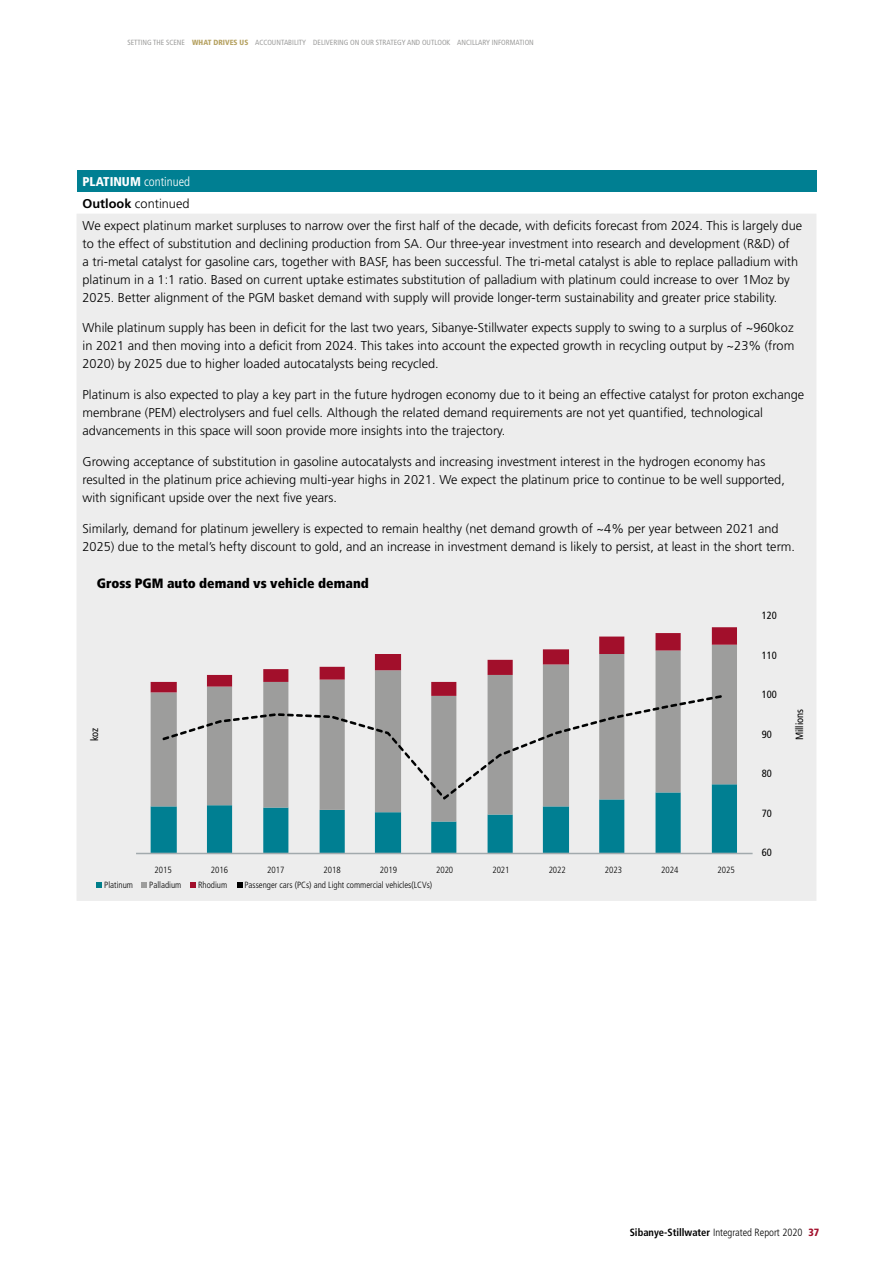
<style>
.page{position:relative;width:893px;height:1263px;background:#fff}
.page>*{position:absolute;margin:0;border:0;box-sizing:border-box;transform-origin:0 0}
.t1{font:900 condensed 13.5px "Frutiger";color:#000}
.Body_copy_2020{font:300 12.75px/18px "Frutiger";color:#000}
.Body_copy_2020-2{font:300 condensed 12.75px "Frutiger";color:#fff}
.t2{font:300 condensed 10.5px "Frutiger";color:#000}
.t3{font:condensed 10.5px "Frutiger";color:#000}
.t4{font:300 condensed 9px "Frutiger";color:#000}
.t5{font:condensed 7.5px "Frutiger";color:#9d9d9c}
.s1{font-weight:900;color:#b5a160}
.s2{font-weight:900}
.s3{font-weight:700}
.s4{font-weight:900;color:#a20f2b}
</style>
<div class="page">
<div style="left:77px;top:170px;width:739px;height:22px;background:#007f92"></div>
<div style="left:77px;top:214px;width:739px;height:687px;background:#ededed"></div>
<svg style="left:97px;top:882px;width:5px;height:5px"></svg>
<svg style="left:142px;top:882px;width:5px;height:5px"></svg>
<svg style="left:191px;top:882px;width:5px;height:5px"></svg>
<svg style="left:237px;top:882px;width:5px;height:5px"></svg>
<svg style="left:151px;top:821px;width:586px;height:32px;background:#7cb8c1"></svg>
<svg style="left:151px;top:696px;width:586px;height:125px;background:#96b7bc"></svg>
<svg style="left:151px;top:627px;width:586px;height:69px;background:#d8c9cc"></svg>
<hr style="left:136px;top:853px;width:617px;height:1px;background:#a2aaad">
<svg style="left:162px;top:695px;width:560px;height:105px;background:#c7c8c8"></svg>
<p class="t5" style="left:127px;top:39px;width:408px">SETTING THE SCENE <span class="s1">WHAT DRIVES US</span> ACCOUNTABILITY DELIVERING ON OUR STRATEGY AND OUTLOOK ANCILLARY INFORMATION</p>
<p class="Body_copy_2020-2" style="left:83px;top:174px;width:109px"><span class="s2">PLATINUM</span> continued</p>
<p class="Body_copy_2020" style="left:83px;top:194px;width:108px"><span class="s3">Outlook</span> continued</p>
<p class="Body_copy_2020" style="left:83px;top:216px;width:721px">We expect platinum market surpluses to narrow over the first half of the decade, with deficits forecast from 2024. This is largely due to the effect of substitution and declining production from SA. Our three-year investment into research and development (R&amp;D) of<br>a tri-metal catalyst for gasoline cars, together with BASF, has been successful. The tri-metal catalyst is able to replace palladium with platinum in a 1:1 ratio. Based on current uptake estimates substitution of palladium with platinum could increase to over 1Moz by 2025. Better alignment of the PGM basket demand with supply will provide longer-term sustainability and greater price stability.</p>
<p class="Body_copy_2020" style="left:83px;top:319px;width:713px;text-align:justify">While platinum supply has been in deficit for the last two years, Sibanye-Stillwater expects supply to swing to a surplus of ~960koz in 2021 and then moving into a deficit from 2024. This takes into account the expected growth in recycling output by ~23% (from 2020) by 2025 due to higher loaded autocatalysts being recycled.</p>
<p class="Body_copy_2020" style="left:83px;top:386px;width:723px">Platinum is also expected to play a key part in the future hydrogen economy due to it being an effective catalyst for proton exchange membrane (PEM) electrolysers and fuel cells. Although the related demand requirements are not yet quantified, technological advancements in this space will soon provide more insights into the trajectory.</p>
<p class="Body_copy_2020" style="left:83px;top:452px;width:704px">Growing acceptance of substitution in gasoline autocatalysts and increasing investment interest in the hydrogen economy has resulted in the platinum price achieving multi-year highs in 2021. We expect the platinum price to continue to be well supported, with significant upside over the next five years.</p>
<p class="Body_copy_2020" style="left:83px;top:519px;width:714px">Similarly, demand for platinum jewellery is expected to remain healthy (net demand growth of ~4% per year between 2021 and<br>2025) due to the metal’s hefty discount to gold, and an increase in investment demand is likely to persist, at least in the short term.</p>
<p class="t1" style="left:97px;top:575px;width:273px">Gross PGM auto demand vs vehicle demand</p>
<p class="t3" style="left:762px;top:609px;width:17px">120</p>
<p class="t3" style="left:762px;top:649px;width:17px">110</p>
<p class="t3" style="left:88px;top:741px;width:15px;rotate:-90deg">koz</p>
<p class="t4" style="left:154px;top:864px;width:19px">2015</p>
<p class="t4" style="left:211px;top:864px;width:19px">2016</p>
<p class="t4" style="left:267px;top:864px;width:19px">2017</p>
<p class="t4" style="left:323px;top:864px;width:19px">2018</p>
<p class="t4" style="left:380px;top:864px;width:19px">2019</p>
<p class="t4" style="left:436px;top:864px;width:19px">2020</p>
<p class="t4" style="left:492px;top:864px;width:19px">2021</p>
<p class="t4" style="left:549px;top:864px;width:19px">2022</p>
<p class="t4" style="left:605px;top:864px;width:19px">2023</p>
<p class="t4" style="left:661px;top:864px;width:19px">2024</p>
<p class="t4" style="left:718px;top:864px;width:19px">2025</p>
<p class="t4" style="left:104px;top:879px;width:30px">Platinum</p>
<p class="t4" style="left:149px;top:879px;width:34px">Palladium</p>
<p class="t4" style="left:198px;top:879px;width:31px">Rhodium</p>
<p class="t4" style="left:244px;top:879px;width:189px">Passenger cars (PCs) and Light commercial vehicles(LCVs)</p>
<p class="t3" style="left:762px;top:688px;width:17px">100</p>
<p class="t3" style="left:762px;top:728px;width:12px">90</p>
<p class="t3" style="left:762px;top:767px;width:12px">80</p>
<p class="t3" style="left:762px;top:807px;width:12px">70</p>
<p class="t3" style="left:762px;top:847px;width:12px">60</p>
<p class="t3" style="left:793px;top:740px;width:33px;rotate:-90deg">Millions</p>
<p class="t2" style="left:630px;top:1227px;width:191px"><span class="s3">Sibanye-Stillwater</span> Integrated Report 2020 <span class="s4">37</span></p>
</div>
